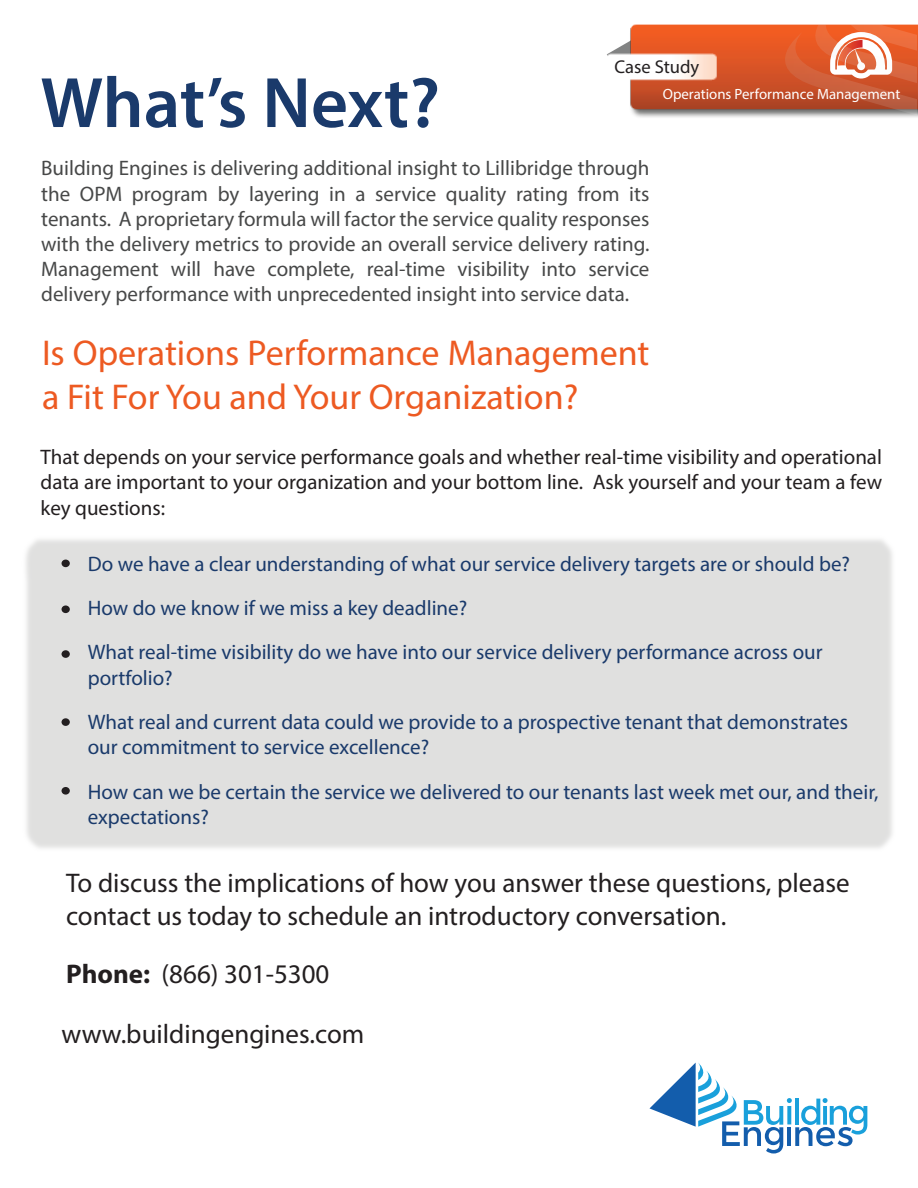
<style>
.page{position:relative;width:918px;height:1188px;background:#fff}
.page>*{position:absolute;margin:0;border:0;box-sizing:border-box;transform-origin:0 0}
.t1{font:600 72px "Myriad Pro";letter-spacing:-.005em;color:#1a3a6b}
.t2{font:36px/43.2px "Myriad Pro";color:#ed5a22}
.t3{font:27px/32.4px "Myriad Pro";color:#231f20}
.t4{font:21px/44.4px "Myriad Pro";color:#1a3a6b}
.t5{font:21px/25.2px "Myriad Pro";color:#474848;text-align:justify}
.t6{font:21px/25.2px "Myriad Pro";color:#231f20;text-align:justify}
.t7{font:18.6px "Myriad Pro";color:#231f20}
.t8{font:14.85px "Myriad Pro";color:#fff}
.s1{font-weight:700}
</style>
<div class="page">
<div style="left:25px;top:539px;width:868px;height:310px;background:#e0e0df"></div>
<div style="left:62px;top:560px;width:8px;height:7px;background:#231f20;border-radius:50%"></div>
<div style="left:62px;top:605px;width:8px;height:8px;background:#231f20;border-radius:50%"></div>
<div style="left:62px;top:650px;width:8px;height:8px;background:#231f20;border-radius:50%"></div>
<div style="left:62px;top:718px;width:8px;height:8px;background:#231f20;border-radius:50%"></div>
<div style="left:62px;top:787px;width:8px;height:8px;background:#231f20;border-radius:50%"></div>
<svg style="left:611px;top:42px;width:16px;height:10px"></svg>
<img style="left:627px;top:24px;width:291px;height:94px">
<img style="left:769px;top:24px;width:147px;height:93px">
<img style="left:607px;top:52px;width:112px;height:29px">
<svg style="left:649px;top:1063px;width:218px;height:91px"></svg>
<h1 class="t1" style="left:40px;top:57px;width:401px">What’s Next?</h1>
<p class="t7" style="left:615px;top:55px;width:86px">Case Study</p>
<p class="t8" style="left:663px;top:85px;width:239px">Operations Performance Management</p>
<p class="t5" style="left:41px;top:155px;width:610px">Building Engines is delivering additional insight to Lillibridge through the OPM program by layering in a service quality rating from its tenants. A proprietary formula will factor the service quality responses with the delivery metrics to provide an overall service delivery rating.<br>Management will have complete, real-time visibility into service delivery performance with unprecedented insight into service data.</p>
<h2 class="t2" style="left:42px;top:331px;width:609px">Is Operations Performance Management a Fit For You and Your Organization?</h2>
<p class="t6" style="left:40px;top:444px;width:843px">That depends on your service performance goals and whether real-time visibility and operational data are important to your organization and your bottom line. Ask yourself and your team a few key questions:</p>
<p class="t4" style="left:88px;top:541px;width:764px">Do we have a clear understanding of what our service delivery targets are or should be?<br>How do we know if we miss a key deadline?<br>What real-time visibility do we have into our service delivery performance across our</p>
<p class="t4" style="left:88px;top:655px;width:762px">portfolio?<br>What real and current data could we provide to a prospective tenant that demonstrates</p>
<p class="t4" style="left:88px;top:725px;width:792px">our commitment to service excellence?<br>How can we be certain the service we delivered to our tenants last week met our, and their,</p>
<p class="t4" style="left:88px;top:794px;width:123px">expectations?</p>
<p class="t3" style="left:66px;top:866px;width:785px">To discuss the implications of how you answer these questions, please contact us today to schedule an introductory conversation.</p>
<p class="t3" style="left:66px;top:958px;width:265px"><span class="s1">Phone:</span> (866) 301-5300</p>
<p class="t3" style="left:62px;top:1017px;width:304px">www.buildingengines.com</p>
</div>
